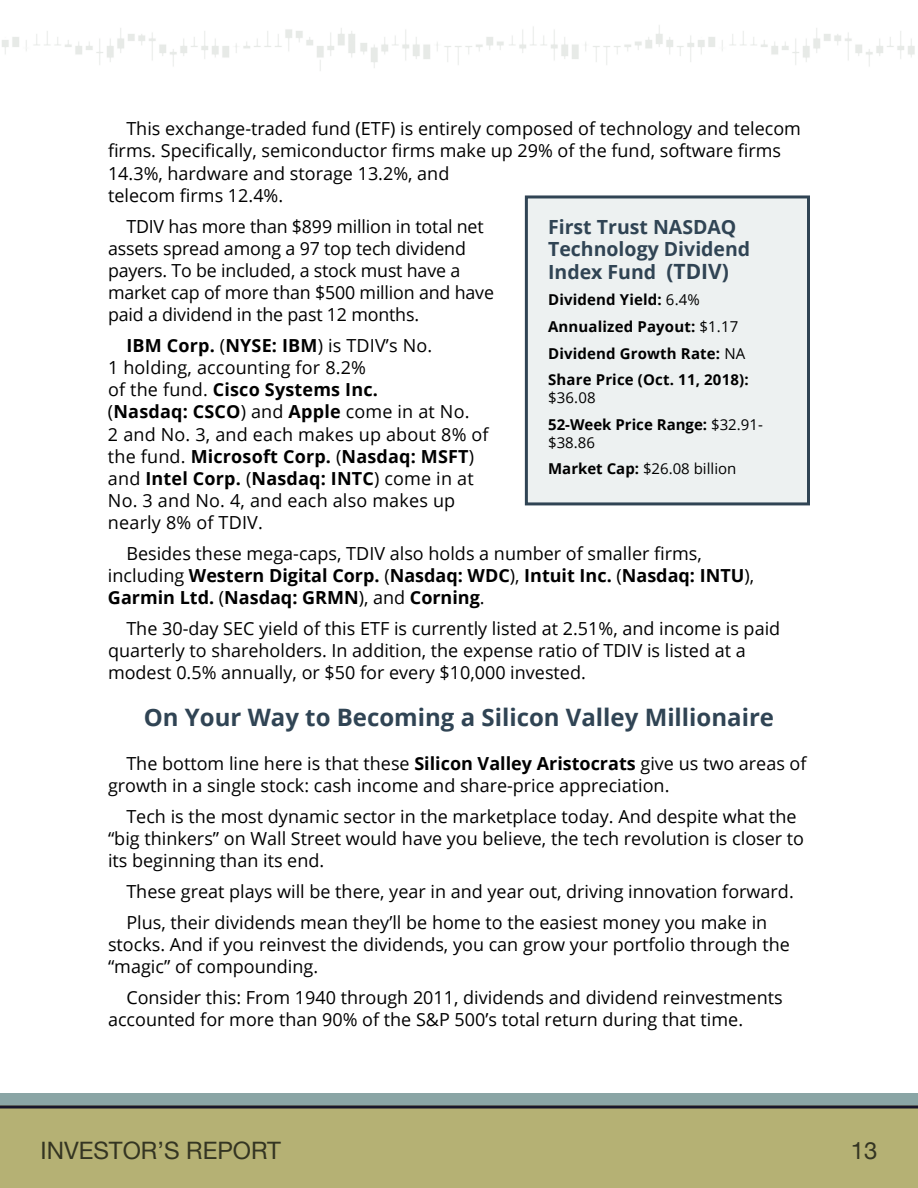
<style>
.page{position:relative;width:918px;height:1188px;background:#fff}
.page>*{position:absolute;margin:0;border:0;box-sizing:border-box;transform-origin:0 0}
.t1{font:700 24px "Open Sans";color:#304454}
.t2{font:24px "Helvetica Neue";color:#343522}
.t3{font:700 19.5px/22.5px "Open Sans";color:#304454}
.t4{font:18px/22.2px "Open Sans";color:#000}
.t5{font:700 15px/26.7px "Open Sans";letter-spacing:.01em;color:#000}
.t6{font:15px/26.7px "Open Sans";color:#000}
.s1{font-weight:700}
.s2{font-size:21px}
.s3{font-weight:400}
</style>
<div class="page">
<img style="left:2px;top:25px;width:913px;height:46px">
<div style="left:0;top:1094px;width:918px;height:13px;background:#8aa5a5"></div>
<div style="left:0;top:1106px;width:918px;height:82px;background:#b5b174"></div>
<hr style="left:0;top:1106px;width:918px;height:2px;background:#18162b">
<div style="left:526px;top:197px;width:282px;height:307px;background:#edf1f1"></div>
<div style="left:525px;top:195px;width:285px;height:310px;border:3px solid #304454"></div>
<p class="t4" style="left:108px;top:117px;width:695px;text-indent:18px">This exchange-traded fund (ETF) is entirely composed of technology and telecom firms. Specifically, semiconductor firms make up 29% of the fund, software firms 14.3%, hardware and storage 13.2%, and<br>telecom firms 12.4%.</p>
<p class="t4" style="left:108px;top:214px;width:388px;text-indent:18px">TDIV has more than $899 million in total net assets spread among a 97 top tech dividend payers. To be included, a stock must have a market cap of more than $500 million and have paid a dividend in the past 12 months.</p>
<p class="t4" style="left:108px;top:334px;width:382px;text-indent:18px"><span class="s1">IBM Corp.</span> (<span class="s1">NYSE: IBM</span>) is TDIV’s No.<br>1 holding, accounting for 8.2%<br>of the fund. <span class="s1">Cisco Systems Inc.<br></span>(<span class="s1">Nasdaq: CSCO</span>) and <span class="s1">Apple</span> come in at No.<br>2 and No. 3, and each makes up about 8% of the fund. <span class="s1">Microsoft Corp.</span> (<span class="s1">Nasdaq: MSFT</span>) and <span class="s1">Intel Corp.</span> (<span class="s1">Nasdaq: INTC</span>) come in at No. 3 and No. 4, and each also makes up nearly 8% of TDIV.</p>
<p class="t4" style="left:108px;top:542px;width:648px;text-indent:18px">Besides these mega-caps, TDIV also holds a number of smaller firms, including <span class="s1">Western Digital Corp.</span> (<span class="s1">Nasdaq: WDC</span>), <span class="s1">Intuit Inc.</span> (<span class="s1">Nasdaq: INTU</span>),<br><span class="s1">Garmin Ltd.</span> (<span class="s1">Nasdaq: GRMN</span>), and <span class="s1">Corning</span>.</p>
<p class="t4" style="left:108px;top:617px;width:674px;text-indent:18px">The 30-day SEC yield of this ETF is currently listed at 2.51%, and income is paid quarterly to shareholders. In addition, the expense ratio of TDIV is listed at a modest 0.5% annually, or $50 for every $10,000 invested.</p>
<h1 class="t1" style="left:144px;top:700px;width:632px">On Your Way to Becoming a Silicon Valley Millionaire</h1>
<p class="t4" style="left:108px;top:752px;width:700px;text-indent:18px">The bottom line here is that these <span class="s1">Silicon Valley Aristocrats</span> give us two areas of growth in a single stock: cash income and share-price appreciation.</p>
<p class="t4" style="left:108px;top:805px;width:698px;text-indent:18px">Tech is the most dynamic sector in the marketplace today. And despite what the “big thinkers” on Wall Street would have you believe, the tech revolution is closer to its beginning than its end.</p>
<p class="t4" style="left:126px;top:876px;width:669px;line-height:30.8px">These great plays will be there, year in and year out, driving innovation forward.<br>Plus, their dividends mean they’ll be home to the easiest money you make in</p>
<p class="t4" style="left:108px;top:933px;width:683px">stocks. And if you reinvest the dividends, you can grow your portfolio through the “magic” of compounding.</p>
<p class="t4" style="left:108px;top:986px;width:676px;text-indent:18px">Consider this: From 1940 through 2011, dividends and dividend reinvestments accounted for more than 90% of the S&amp;P 500’s total return during that time.</p>
<p class="t3" style="left:548px;top:215px;width:204px">First Trust NASDAQ<br>Technology Dividend<br>Index Fund <span class="s2">(TDIV)</span></p>
<p class="t5" style="left:548px;top:286px;width:202px">Dividend Yield: <span class="s3">6.4%<br></span>Annualized Payout: <span class="s3">$1.17<br></span>Dividend Growth Rate: <span class="s3">NA<br></span>Share Price (Oct. 11, 2018):</p>
<p class="t5" style="left:548px;top:384px;width:216px"><span class="s3">$36.08<br></span>52-Week Price Range: <span class="s3">$32.91-</span></p>
<p class="t6" style="left:548px;top:429px;width:190px">$38.86<br><span class="s1">Market Cap:</span> $26.08 billion</p>
<h1 class="t2" style="left:40px;top:1133px;width:242px">INVESTOR’S REPORT</h1>
<h1 class="t2" style="left:851px;top:1133px;width:28px">13</h1>
</div>
